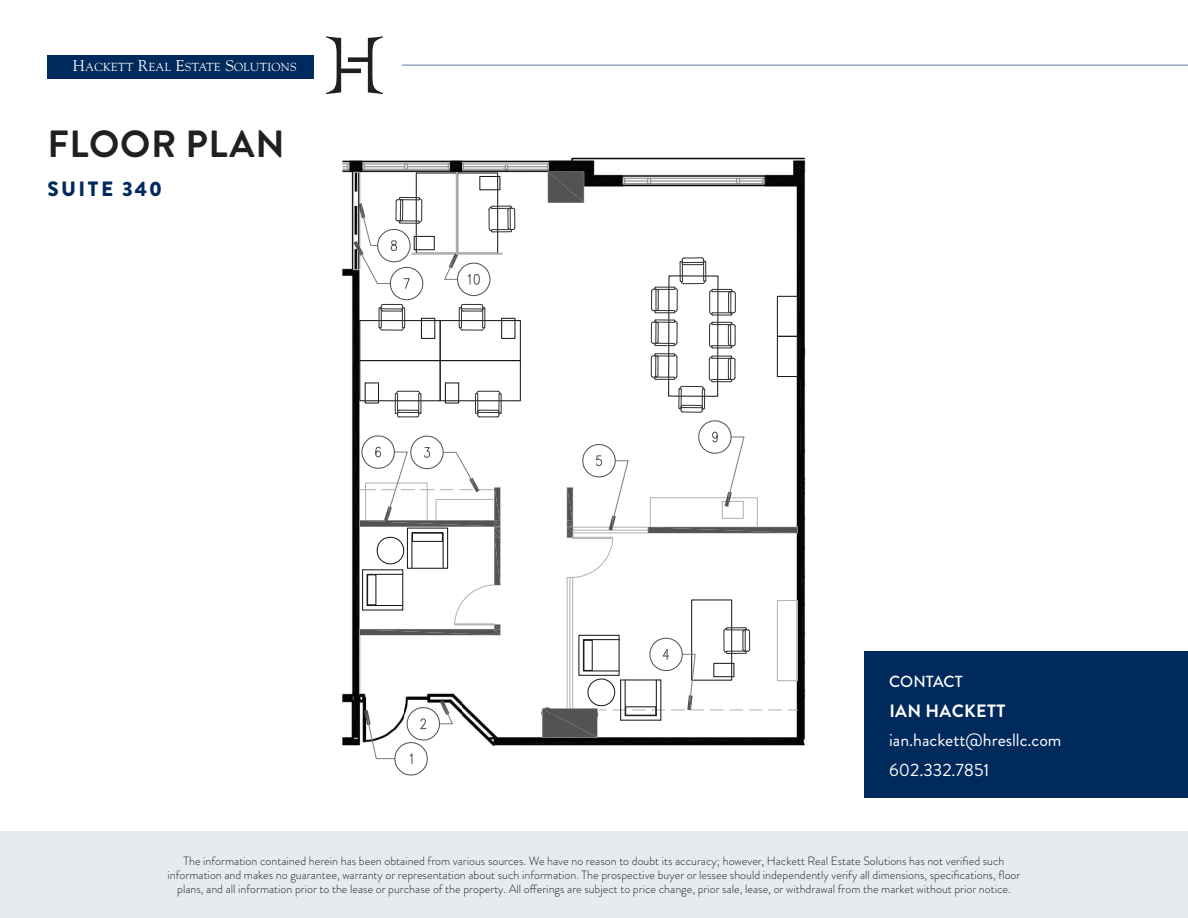
<style>
.page{position:relative;width:1188px;height:918px;background:#fff}
.page>*{position:absolute;margin:0;border:0;box-sizing:border-box;transform-origin:0 0}
.t1{font:700 37.8px "Brandon Grotesque";letter-spacing:.02em;color:#231f20}
.t2{font:900 20.7px "Brandon Grotesque";letter-spacing:.12em;color:#00295c}
.t3{font:17.85px/29.4px "Brandon Grotesque";color:#fff}
.t4{font:700 17.85px "Brandon Grotesque";letter-spacing:.02em;color:#fff}
.t5{font:500 16.05px "Brandon Grotesque";color:#fff}
.t6{font:300 12px/14.4px "Brandon Grotesque";color:#231f20;text-align:center}
.t7{font:11.55px "Goudy";color:#fff}
.s1{font-size:15.45px}
</style>
<div class="page">
<div style="left:865px;top:651px;width:323px;height:147px;background:#00295c"></div>
<img style="left:342px;top:157px;width:464px;height:589px">
<hr style="left:567px;top:577px;width:1px;height:132px;background:#b2b3b3">
<hr style="left:572px;top:577px;width:1px;height:132px;background:#b2b3b3">
<svg style="left:710px;top:709px;width:13px;height:1px"></svg>
<svg style="left:730px;top:709px;width:13px;height:1px"></svg>
<svg style="left:749px;top:709px;width:13px;height:1px"></svg>
<svg style="left:769px;top:709px;width:13px;height:1px"></svg>
<div style="left:359px;top:320px;width:82px;height:41px;border:1px solid #1a1a1a"></div>
<div style="left:777px;top:296px;width:21px;height:41px;border:1px solid #1a1a1a"></div>
<div style="left:777px;top:336px;width:21px;height:41px;border:1px solid #1a1a1a"></div>
<div style="left:421px;top:318px;width:14px;height:21px;border:1px solid #1a1a1a"></div>
<div style="left:414px;top:236px;width:21px;height:14px;border:1px solid #1a1a1a"></div>
<div style="left:457px;top:172px;width:41px;height:82px;border:1px solid #1a1a1a"></div>
<div style="left:479px;top:176px;width:21px;height:14px;border:1px solid #1a1a1a"></div>
<svg style="left:488px;top:205px;width:28px;height:28px"></svg>
<div style="left:353px;top:172px;width:7px;height:98px;border:1px solid #b2b3b3"></div>
<div style="left:691px;top:599px;width:41px;height:82px;border:1px solid #1a1a1a"></div>
<div style="left:578px;top:635px;width:42px;height:41px;border:1px solid #1a1a1a"></div>
<div style="left:713px;top:663px;width:21px;height:14px;border:1px solid #1a1a1a"></div>
<svg style="left:723px;top:626px;width:28px;height:29px"></svg>
<svg style="left:650px;top:257px;width:87px;height:157px"></svg>
<div style="left:548px;top:171px;width:36px;height:32px;border:1px solid #b2b3b3"></div>
<div style="left:440px;top:320px;width:81px;height:41px;border:1px solid #1a1a1a"></div>
<div style="left:501px;top:318px;width:15px;height:21px;border:1px solid #1a1a1a"></div>
<svg style="left:458px;top:303px;width:28px;height:28px"></svg>
<div style="left:440px;top:360px;width:81px;height:41px;border:1px solid #1a1a1a"></div>
<div style="left:445px;top:382px;width:14px;height:22px;border:1px solid #1a1a1a"></div>
<svg style="left:474px;top:390px;width:28px;height:28px"></svg>
<div style="left:359px;top:360px;width:82px;height:41px;border:1px solid #1a1a1a"></div>
<div style="left:365px;top:382px;width:14px;height:22px;border:1px solid #1a1a1a"></div>
<svg style="left:394px;top:390px;width:28px;height:28px"></svg>
<div style="left:456px;top:172px;width:2px;height:82px;border:1px solid #b2b3b3"></div>
<div style="left:411px;top:253px;width:46px;height:2px;border:1px solid #b2b3b3"></div>
<div style="left:457px;top:253px;width:46px;height:2px;border:1px solid #b2b3b3"></div>
<hr style="left:569px;top:577px;width:1px;height:132px;background:#b2b3b3">
<div style="left:777px;top:600px;width:21px;height:81px;border:1px solid #b2b3b3"></div>
<svg style="left:548px;top:172px;width:36px;height:30px"></svg>
<svg style="left:359px;top:435px;width:142px;height:341px"></svg>
<svg style="left:541px;top:637px;width:163px;height:101px"></svg>
<svg style="left:353px;top:196px;width:71px;height:135px"></svg>
<svg style="left:567px;top:420px;width:231px;height:159px"></svg>
<svg style="left:443px;top:254px;width:48px;height:43px"></svg>
<div style="left:47px;top:55px;width:266px;height:23px;background:#00295c"></div>
<svg style="left:326px;top:36px;width:57px;height:58px"></svg>
<hr style="left:402px;top:65px;width:786px;height:1px;background:#60779f">
<div style="left:0;top:832px;width:1188px;height:86px;background:#e6ebf0"></div>
<p class="t7" style="left:73px;top:60px;width:225px"><span class="s1">H</span>ACKETT <span class="s1">R</span>EAL <span class="s1">E</span>STATE <span class="s1">S</span>OLUTIONS</p>
<h1 class="t1" style="left:48px;top:117px;width:239px">FLOOR PLAN</h1>
<h2 class="t2" style="left:47px;top:174px;width:116px">SUITE 340</h2>
<h3 class="t5" style="left:889px;top:671px;width:75px">CONTACT</h3>
<h3 class="t4" style="left:889px;top:698px;width:118px">IAN HACKETT</h3>
<h3 class="t3" style="left:889px;top:726px;width:174px">ian.hackett@hresllc.com<br>602.332.7851</h3>
<p class="t6" style="left:168px;top:853px;width:854px">The information contained herein has been obtained from various sources. We have no reason to doubt its accuracy; however, Hackett Real Estate Solutions has not verified such information and makes no guarantee, warranty or representation about such information. The prospective buyer or lessee should independently verify all dimensions, specifications, floor plans, and all information prior to the lease or purchase of the property. All offerings are subject to price change, prior sale, lease, or withdrawal from the market without prior notice.</p>
</div>
